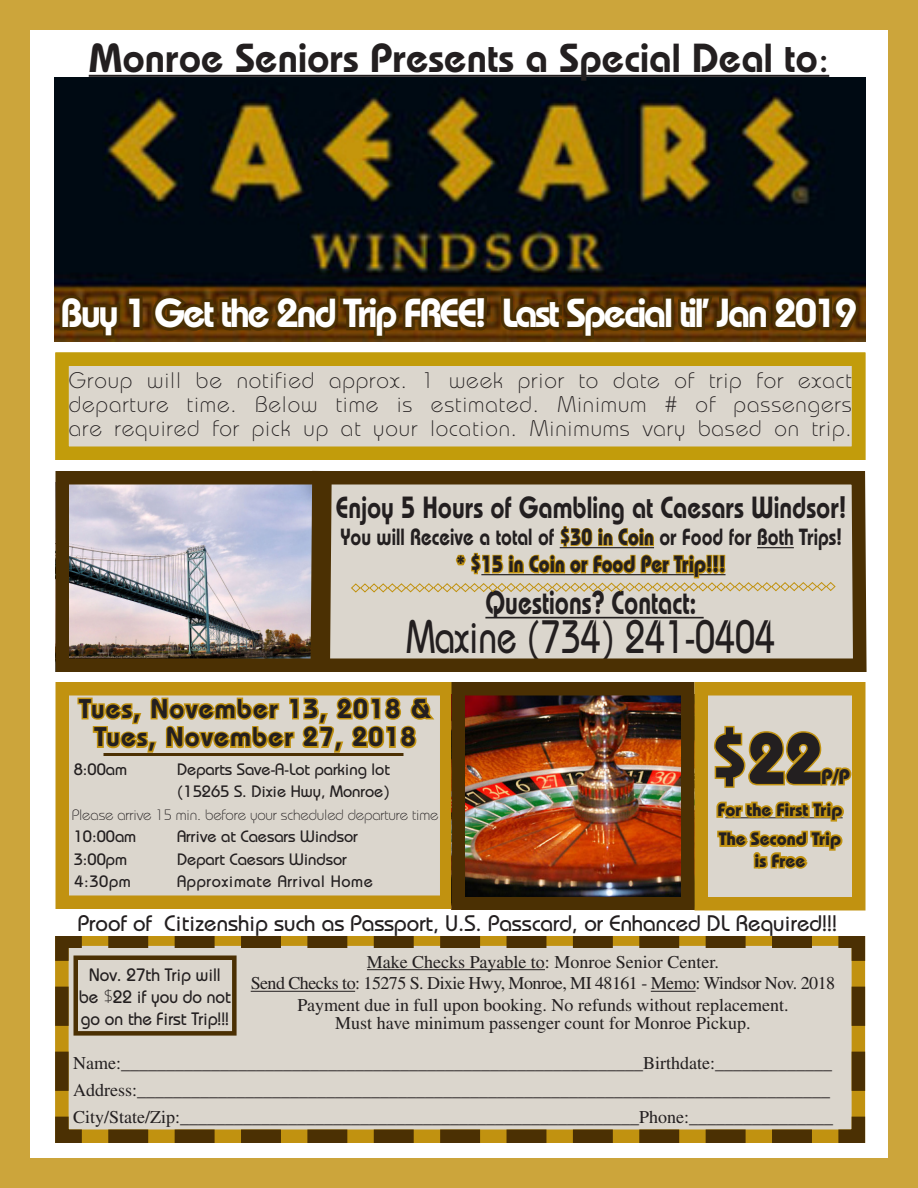
<style>
.page{position:relative;width:918px;height:1188px;background:#fff}
.page>*{position:absolute;margin:0;border:0;box-sizing:border-box;transform-origin:0 0}
.t1{font:700 72px "Bauhaus";color:#231f20}
.t2{font:500 46.8px "Bauhaus";color:#231f20;scale:.77 1}
.t3{font:600 40.5px "Bauhaus";letter-spacing:-.06em;color:#fff}
.t4{font:600 40.5px "Bauhaus";color:#231f20}
.t5{font:600 33.15px "Bauhaus";color:#231f20;scale:.77 1}
.t6{font:600 30.6px "Bauhaus";color:#231f20;scale:.83 1}
.t7{font:600 27px "Bauhaus";letter-spacing:.04em;color:#231f20}
.t8{font:600 23.4px "Bauhaus";color:#231f20;scale:.83 1}
.t9{font:700 23.4px "Bauhaus";color:#231f20;scale:.83 1}
.t10{font:300 22.5px/24px "Bauhaus";letter-spacing:.04em;color:#231f20}
.t11{font:500 22.5px "Bauhaus";color:#231f20}
.t12{font:700 21px "Bauhaus";color:#231f20}
.t13{font:18px "Times";color:#231f20}
.t14{font:18px "Times";letter-spacing:-.03em;color:#231f20}
.t15{font:500 18px/21.6px "Bauhaus";color:#231f20;text-align:center;scale:.96 1}
.t16{font:700 18px "Bauhaus";color:#231f20}
.t17{font:500 16.5px "Bauhaus";color:#231f20}
.t18{font:500 16.5px "Bauhaus";letter-spacing:.04em;color:#231f20}
.t19{font:300 15px "Bauhaus";letter-spacing:-.01em;color:#231f20}
.s1{font-weight:500}
.s2{font-weight:700}
.s3{font-weight:300}
</style>
<div class="page">
<div style="left:0;top:0;width:918px;height:1188px;border:30px solid #cca53b"></div>
<svg style="left:55px;top:936px;width:811px;height:207px;background:#cbc2ae"></svg>
<svg style="left:55px;top:471px;width:812px;height:201px;background:#654e2c"></svg>
<img style="left:55px;top:78px;width:811px;height:263px">
<div style="left:56px;top:682px;width:397px;height:227px;background:#dbd6cd;border:14px solid #c19210"></div>
<img style="left:467px;top:789px;width:212px;height:106px">
<div style="left:452px;top:682px;width:242px;height:228px;border:14px solid #4b3003"></div>
<hr style="left:89px;top:75px;width:740px;height:2px;background:#231f20">
<hr style="left:367px;top:969px;width:178px;height:1px;background:#231f20">
<hr style="left:251px;top:991px;width:104px;height:1px;background:#231f20">
<hr style="left:651px;top:991px;width:45px;height:1px;background:#231f20">
<div style="left:701px;top:689px;width:158px;height:215px;background:#dbd6cd"></div>
<svg style="left:716px;top:801px;width:128px;height:68px"></svg>
<div style="left:694px;top:682px;width:172px;height:228px;border:14px solid #c19210"></div>
<svg style="left:76px;top:470px;width:777px;height:319px"></svg>
<hr style="left:104px;top:753px;width:300px;height:3px;background:#4b3003">
<div style="left:74px;top:956px;width:163px;height:80px;border:4px solid #4b3003"></div>
<div style="left:62px;top:359px;width:797px;height:94px;background:#dbd6cd"></div>
<div style="left:55px;top:352px;width:810px;height:108px;border:14px solid #c29c0b"></div>
<svg style="left:57px;top:292px;width:433px;height:50px;background:#543204"></svg>
<svg style="left:498px;top:292px;width:365px;height:50px;background:#543204"></svg>
<p class="t4" style="left:89px;top:33px;width:742px">Monroe Seniors Presents a Special Deal to<span class="s1">:</span></p>
<p class="t3" style="left:61px;top:289px;width:798px">Buy 1 Get the 2nd Trip FREE! Last Special til’ Jan 2019</p>
<p class="t10" style="left:69px;top:368px;width:785px">Group will be notified approx. 1 week prior to date of trip for exact</p>
<p class="t10" style="left:69px;top:392px;width:784px">departure time. Below time is estimated. Minimum # of passengers are required for pick up at your location. Minimums vary based on trip.</p>
<p class="t6" style="left:336px;top:489px;width:616px">Enjoy 5 Hours of Gambling at Caesars Windsor!</p>
<p class="t8" style="left:340px;top:523px;width:606px">You will Receive a total of <span class="s2">$30 in Coin</span> or Food for Both Trips!</p>
<p class="t9" style="left:456px;top:550px;width:326px">* $15 in Coin or Food Per Trip!!!</p>
<p class="t5" style="left:485px;top:583px;width:276px">Questions? Contact:</p>
<p class="t2" style="left:407px;top:609px;width:480px">Maxine (734) 241-0404</p>
<p class="t7" style="left:79px;top:692px;width:354px">Tues, November 13, 2018 &amp;</p>
<p class="t7" style="left:94px;top:721px;width:323px">Tues, November 27, 2018</p>
<p class="t17" style="left:74px;top:759px;width:55px">8:00am</p>
<p class="t17" style="left:177px;top:759px;width:214px">Departs Save-A-Lot parking lot</p>
<p class="t17" style="left:177px;top:782px;width:214px">(15265 S. Dixie Hwy, Monroe)</p>
<p class="t19" style="left:72px;top:806px;width:368px">Please arrive 15 min. before your scheduled departure time</p>
<p class="t17" style="left:74px;top:827px;width:64px">10:00am</p>
<p class="t17" style="left:177px;top:827px;width:182px">Arrive at Caesars Windsor</p>
<p class="t17" style="left:74px;top:849px;width:55px">3:00pm</p>
<p class="t17" style="left:177px;top:849px;width:171px">Depart Caesars Windsor</p>
<p class="t17" style="left:74px;top:872px;width:58px">4:30pm</p>
<p class="t18" style="left:177px;top:872px;width:197px">Approximate Arrival Home</p>
<p class="t1" style="left:710px;top:714px;width:116px">$22</p>
<p class="t12" style="left:821px;top:764px;width:31px">P/P</p>
<p class="t16" style="left:717px;top:799px;width:127px">For the First Trip</p>
<p class="t16" style="left:719px;top:828px;width:124px">The Second Trip</p>
<p class="t16" style="left:754px;top:849px;width:53px">is Free</p>
<p class="t11" style="left:78px;top:910px;width:761px">Proof of Citizenship such as Passport, U.S. Passcard, or Enhanced DL Required!!!</p>
<p class="t13" style="left:367px;top:952px;width:354px">Make Checks Payable to: Monroe Senior Center.</p>
<p class="t14" style="left:251px;top:973px;width:586px">Send Checks to: 15275 S. Dixie Hwy, Monroe, MI 48161 - Memo: Windsor Nov. 2018</p>
<p class="t13" style="left:297px;top:995px;width:493px">Payment due in full upon booking. No refunds without replacement.</p>
<p class="t13" style="left:335px;top:1013px;width:417px">Must have minimum passenger count for Monroe Pickup.</p>
<p class="t13" style="left:73px;top:1053px;width:760px">Name:__________________________________________________________Birthdate:_____________</p>
<p class="t13" style="left:73px;top:1080px;width:758px">Address:_____________________________________________________________________________</p>
<p class="t13" style="left:73px;top:1107px;width:762px">City/State/Zip:___________________________________________________Phone:________________</p>
<p class="t15" style="left:79px;top:964px;width:160px">Nov. 27th Trip will be <span class="s3">$</span>22 if you do not go on the First Trip!!!</p>
</div>
